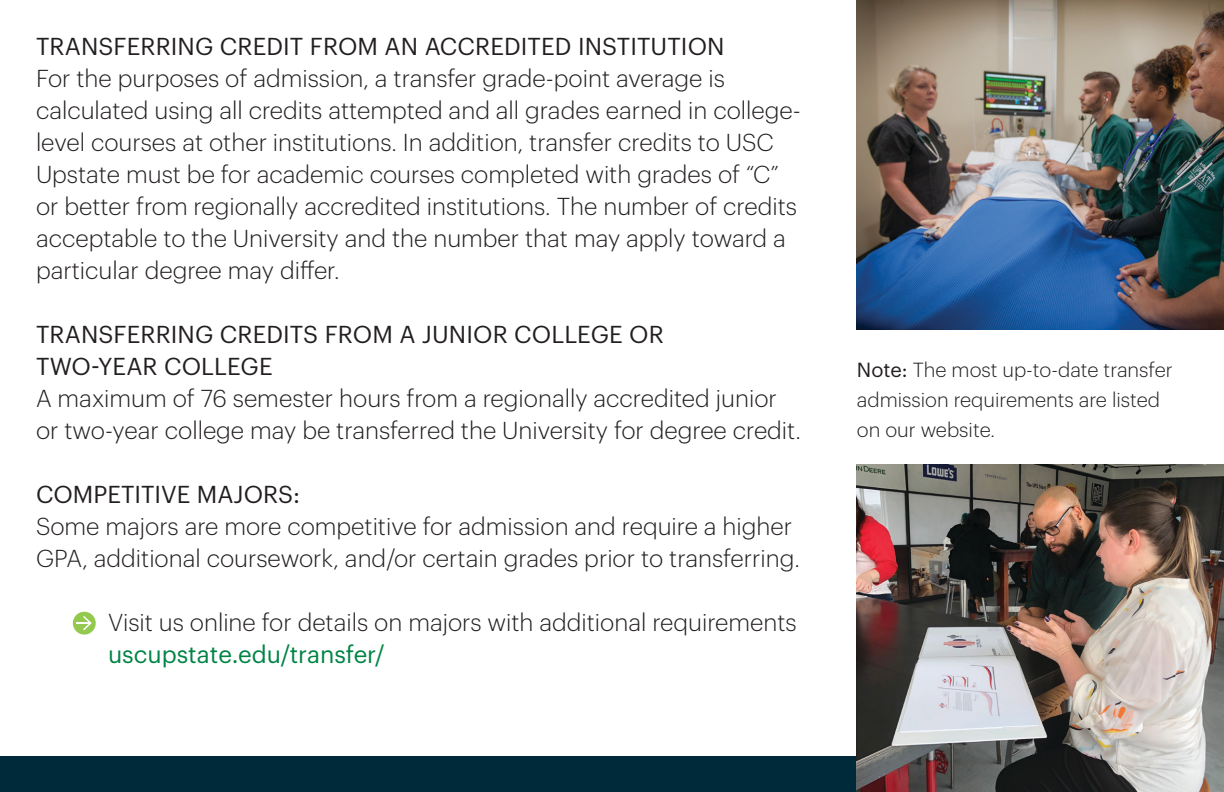
<style>
.page{position:relative;width:1224px;height:792px;background:#fff}
.page>*{position:absolute;margin:0;border:0;box-sizing:border-box;transform-origin:0 0}
.Main_narritive_copy{font:300 24px/32px "Graphik";color:#231f20}
.Main_narritive_copy-2{font:24px "Graphik";letter-spacing:.005em;color:#231f20}
.Main_narritive_copy-3{font:24px "Graphik";color:#008445}
.Main_narritive_copy-4{font:300 20px/30px "Graphik";color:#231f20}
.s1{font-weight:400}
</style>
<div class="page">
<div style="left:0;top:756px;width:1224px;height:36px;background:#002a3a"></div>
<img style="left:857px;top:0;width:367px;height:329px">
<img style="left:857px;top:465px;width:367px;height:327px">
<div style="left:73px;top:612px;width:23px;height:23px;background:#94c950;border-radius:50%"></div>
<svg style="left:77px;top:616px;width:15px;height:14px"></svg>
<p class="Main_narritive_copy-2" style="left:36px;top:29px;width:690px">TRANSFERRING CREDIT FROM AN ACCREDITED INSTITUTION</p>
<p class="Main_narritive_copy" style="left:36px;top:61px;width:766px">For the purposes of admission, a transfer grade-point average is calculated using all credits attempted and all grades earned in college&shy;level courses at other institutions. In addition, transfer credits to USC Upstate must be for academic courses completed with grades of “C” or better from regionally accredited institutions. The number of credits acceptable to the University and the number that may apply toward a particular degree may differ.</p>
<p class="Main_narritive_copy-2" style="left:36px;top:317px;width:629px">TRANSFERRING CREDITS FROM A JUNIOR COLLEGE OR</p>
<p class="Main_narritive_copy-2" style="left:36px;top:349px;width:238px">TWO-YEAR COLLEGE</p>
<p class="Main_narritive_copy" style="left:36px;top:381px;width:766px">A maximum of 76 semester hours from a regionally accredited junior or two-year college may be transferred the University for degree credit.</p>
<p class="Main_narritive_copy-2" style="left:36px;top:477px;width:266px">COMPETITIVE MAJORS:</p>
<p class="Main_narritive_copy" style="left:36px;top:509px;width:766px">Some majors are more competitive for admission and require a higher<br>GPA, additional coursework, and/or certain grades prior to transferring.</p>
<p class="Main_narritive_copy" style="left:108px;top:605px;width:690px">Visit us online for details on majors with additional requirements</p>
<p class="Main_narritive_copy-3" style="left:108px;top:637px;width:278px">uscupstate.edu/transfer/</p>
<p class="Main_narritive_copy-4" style="left:857px;top:354px;width:317px"><span class="s1">Note:</span> The most up-to-date transfer admission requirements are listed on our website.</p>
</div>
